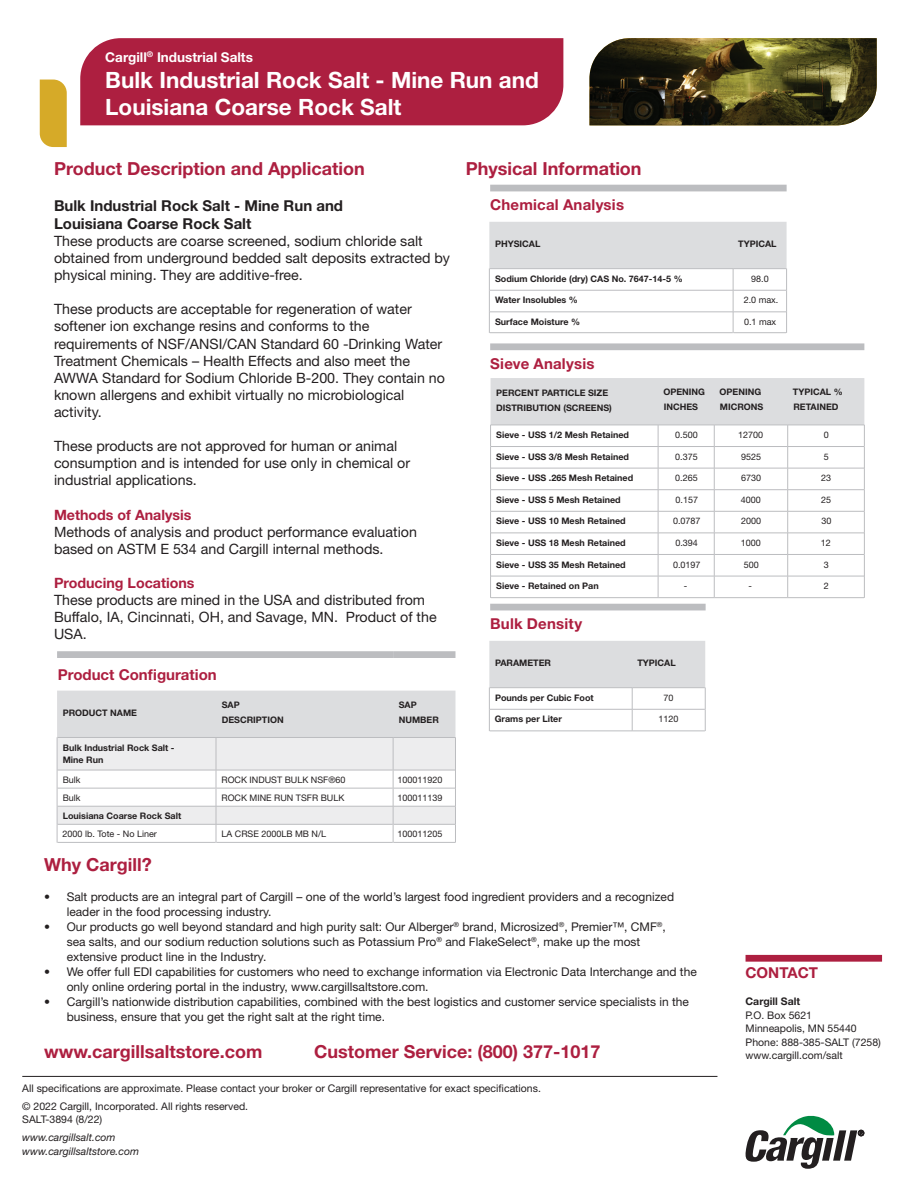
<style>
.page{position:relative;width:918px;height:1188px;background:#fff}
.page>*{position:absolute;margin:0;border:0;box-sizing:border-box;transform-origin:0 0}
.t1{font:700 22.5px/27px "Helvetica Neue LT Std";color:#fff}
.t2{font:700 18px "Helvetica Neue LT Std";color:#ad1f40}
.t3{font:700 15px "Helvetica Neue LT Std";letter-spacing:.01em;color:#ad1f40}
.t4{font:700 15px/18px "Helvetica Neue LT Std";color:#231f20}
.t5{font:14.25px/17.1px "Helvetica Neue LT Std";color:#231f20}
.t6{font:700 14.25px "Helvetica Neue LT Std";color:#ad1f40}
.t7{font:700 13.5px "Helvetica Neue LT Std";color:#fff}
.t8{font:12px/15px "Helvetica Neue LT Std";color:#231f20}
.t9{font:10.5px/13.5px "Helvetica Neue LT Std";color:#231f20}
.t10{font:italic 10.5px/13.5px "Helvetica Neue LT Std";color:#231f20}
.t11{font:700 10.5px "Helvetica Neue LT Std";color:#231f20}
.t12{font:700 9px/15px "Helvetica Neue LT Std";color:#231f20}
.t13{font:9px "Helvetica Neue LT Std";color:#231f20}
</style>
<div class="page">
<div style="left:80px;top:38px;width:483px;height:87px;background:#ad1f40"></div>
<svg style="left:40px;top:80px;width:27px;height:67px;background:#d7ae32"></svg>
<img style="left:589px;top:38px;width:288px;height:87px">
<svg style="left:489px;top:222px;width:298px;height:111px"></svg>
<div style="left:490px;top:185px;width:297px;height:6px;background:#bcbdc0"></div>
<hr style="left:490px;top:731px;width:142px;height:1px;background:#bcbdc0">
<hr style="left:632px;top:731px;width:73px;height:1px;background:#bcbdc0">
<svg style="left:489px;top:641px;width:217px;height:90px"></svg>
<div style="left:490px;top:604px;width:216px;height:6px;background:#bcbdc0"></div>
<hr style="left:22px;top:1076px;width:695px;height:1px;background:#231f20">
<svg style="left:745px;top:1115px;width:119px;height:54px"></svg>
<svg style="left:57px;top:691px;width:399px;height:152px"></svg>
<div style="left:57px;top:651px;width:159px;height:7px;background:#bcbdc0"></div>
<div style="left:216px;top:651px;width:177px;height:7px;background:#bcbdc0"></div>
<div style="left:393px;top:651px;width:62px;height:7px;background:#bcbdc0"></div>
<div style="left:746px;top:955px;width:136px;height:7px;background:#ad1f40"></div>
<svg style="left:490px;top:378px;width:375px;height:220px"></svg>
<div style="left:490px;top:343px;width:374px;height:7px;background:#bcbdc0"></div>
<p class="t7" style="left:105px;top:48px;width:149px">Cargill<sup>®</sup> Industrial Salts</p>
<h1 class="t1" style="left:105px;top:66px;width:435px">Bulk Industrial Rock Salt - Mine Run and<br>Louisiana Coarse Rock Salt</h1>
<p class="t2" style="left:54px;top:157px;width:312px">Product Description and Application</p>
<p class="t4" style="left:54px;top:196px;width:291px">Bulk Industrial Rock Salt - Mine Run and<br>Louisiana Coarse Rock Salt</p>
<p class="t5" style="left:54px;top:232px;width:398px">These products are coarse screened, sodium chloride salt obtained from underground bedded salt deposits extracted by physical mining. They are additive-free.</p>
<p class="t5" style="left:54px;top:301px;width:393px">These products are acceptable for regeneration of water softener ion exchange resins and conforms to the requirements of NSF/ANSI/CAN Standard 60 -Drinking Water Treatment Chemicals – Health Effects and also meet the AWWA Standard for Sodium Chloride B-200. They contain no known allergens and exhibit virtually no microbiological activity.</p>
<p class="t5" style="left:54px;top:437px;width:358px">These products are not approved for human or animal consumption and is intended for use only in chemical or industrial applications.</p>
<p class="t6" style="left:54px;top:506px;width:139px">Methods of Analysis</p>
<p class="t5" style="left:54px;top:523px;width:364px">Methods of analysis and product performance evaluation based on ASTM E 534 and Cargill internal methods.</p>
<p class="t6" style="left:54px;top:574px;width:142px">Producing Locations</p>
<p class="t5" style="left:54px;top:591px;width:384px">These products are mined in the USA and distributed from<br>Buffalo, IA, Cincinnati, OH, and Savage, MN. Product of the<br>USA.</p>
<p class="t3" style="left:58px;top:665px;width:160px">Product Configuration</p>
<p class="t12" style="left:63px;top:705px;width:76px">PRODUCT NAME</p>
<p class="t12" style="left:222px;top:697px;width:63px">SAP<br>DESCRIPTION</p>
<p class="t12" style="left:399px;top:697px;width:42px">SAP<br>NUMBER</p>
<p class="t12" style="left:63px;top:741px;width:113px;line-height:12px">Bulk Industrial Rock Salt -<br>Mine Run</p>
<p class="t13" style="left:63px;top:775px;width:19px">Bulk</p>
<p class="t13" style="left:222px;top:775px;width:126px">ROCK INDUST BULK NSF®60</p>
<p class="t13" style="left:398px;top:775px;width:47px">100011920</p>
<p class="t13" style="left:63px;top:793px;width:19px">Bulk</p>
<p class="t13" style="left:222px;top:793px;width:124px">ROCK MINE RUN TSFR BULK</p>
<p class="t13" style="left:398px;top:793px;width:47px">100011139</p>
<p class="t12" style="left:63px;top:808px;width:120px">Louisiana Coarse Rock Salt</p>
<p class="t13" style="left:63px;top:829px;width:96px">2000 lb. Tote - No Liner</p>
<p class="t13" style="left:222px;top:829px;width:106px">LA CRSE 2000LB MB N/L</p>
<p class="t13" style="left:398px;top:829px;width:47px">100011205</p>
<p class="t2" style="left:466px;top:157px;width:177px">Physical Information</p>
<p class="t3" style="left:490px;top:195px;width:135px">Chemical Analysis</p>
<p class="t12" style="left:495px;top:236px;width:47px">PHYSICAL</p>
<p class="t12" style="left:738px;top:236px;width:40px">TYPICAL</p>
<p class="t12" style="left:495px;top:271px;width:189px">Sodium Chloride (dry) CAS No. 7647-14-5 %</p>
<p class="t13" style="left:751px;top:273px;width:19px">98.0</p>
<p class="t12" style="left:495px;top:293px;width:84px">Water Insolubles %</p>
<p class="t13" style="left:744px;top:295px;width:36px">2.0 max.</p>
<p class="t12" style="left:495px;top:314px;width:87px">Surface Moisture %</p>
<p class="t13" style="left:744px;top:316px;width:34px">0.1 max</p>
<p class="t3" style="left:490px;top:354px;width:106px">Sieve Analysis</p>
<p class="t12" style="left:496px;top:385px;width:117px">PERCENT PARTICLE SIZE<br>DISTRIBUTION (SCREENS)</p>
<p class="t12" style="left:663px;top:385px;width:43px">OPENING<br>INCHES</p>
<p class="t12" style="left:720px;top:385px;width:45px">OPENING<br>MICRONS</p>
<p class="t12" style="left:793px;top:385px;width:51px">TYPICAL %<br>RETAINED</p>
<p class="t12" style="left:496px;top:427px;width:134px">Sieve - USS 1/2 Mesh Retained</p>
<p class="t13" style="left:675px;top:430px;width:24px">0.500</p>
<p class="t13" style="left:738px;top:430px;width:27px">12700</p>
<p class="t13" style="left:824px;top:430px;width:7px">0</p>
<p class="t12" style="left:496px;top:449px;width:134px">Sieve - USS 3/8 Mesh Retained</p>
<p class="t13" style="left:675px;top:451px;width:24px">0.375</p>
<p class="t13" style="left:741px;top:451px;width:22px">9525</p>
<p class="t13" style="left:824px;top:451px;width:7px">5</p>
<p class="t12" style="left:496px;top:470px;width:139px">Sieve - USS .265 Mesh Retained</p>
<p class="t13" style="left:675px;top:473px;width:24px">0.265</p>
<p class="t13" style="left:741px;top:473px;width:22px">6730</p>
<p class="t13" style="left:821px;top:473px;width:12px">23</p>
<p class="t12" style="left:496px;top:492px;width:126px">Sieve - USS 5 Mesh Retained</p>
<p class="t13" style="left:676px;top:494px;width:24px">0.157</p>
<p class="t13" style="left:741px;top:494px;width:22px">4000</p>
<p class="t13" style="left:821px;top:494px;width:12px">25</p>
<p class="t12" style="left:496px;top:514px;width:131px">Sieve - USS 10 Mesh Retained</p>
<p class="t13" style="left:673px;top:516px;width:29px">0.0787</p>
<p class="t13" style="left:741px;top:516px;width:22px">2000</p>
<p class="t13" style="left:821px;top:516px;width:12px">30</p>
<p class="t12" style="left:496px;top:535px;width:131px">Sieve - USS 18 Mesh Retained</p>
<p class="t13" style="left:675px;top:537px;width:24px">0.394</p>
<p class="t13" style="left:741px;top:537px;width:22px">1000</p>
<p class="t13" style="left:821px;top:537px;width:12px">12</p>
<p class="t12" style="left:496px;top:557px;width:131px">Sieve - USS 35 Mesh Retained</p>
<p class="t13" style="left:673px;top:559px;width:29px">0.0197</p>
<p class="t13" style="left:744px;top:559px;width:17px">500</p>
<p class="t13" style="left:824px;top:559px;width:7px">3</p>
<p class="t12" style="left:496px;top:578px;width:104px">Sieve - Retained on Pan</p>
<p class="t13" style="left:684px;top:581px;width:5px">-</p>
<p class="t13" style="left:748px;top:581px;width:5px">-</p>
<p class="t13" style="left:824px;top:581px;width:7px">2</p>
<p class="t3" style="left:490px;top:614px;width:93px">Bulk Density</p>
<p class="t12" style="left:495px;top:655px;width:57px">PARAMETER</p>
<p class="t12" style="left:637px;top:655px;width:40px">TYPICAL</p>
<p class="t12" style="left:495px;top:690px;width:100px">Pounds per Cubic Foot</p>
<p class="t13" style="left:664px;top:692px;width:12px">70</p>
<p class="t12" style="left:495px;top:712px;width:69px">Grams per Liter</p>
<p class="t13" style="left:658px;top:714px;width:22px">1120</p>
<p class="t2" style="left:44px;top:854px;width:109px">Why Cargill?</p>
<p class="t8" style="left:67px;top:890px;width:609px;text-indent:-23px">• Salt products are an integral part of Cargill – one of the world’s largest food ingredient providers and a recognized leader in the food processing industry.</p>
<p class="t8" style="left:67px;top:920px;width:601px;text-indent:-23px">• Our products go well beyond standard and high purity salt: Our Alberger<sup>®</sup> brand, Microsized<sup>®</sup>, Premier™, CMF<sup>®</sup>, sea salts, and our sodium reduction solutions such as Potassium Pro<sup>®</sup> and FlakeSelect<sup>®</sup>, make up the most extensive product line in the Industry.</p>
<p class="t8" style="left:67px;top:965px;width:632px;text-indent:-22px">• We offer full EDI capabilities for customers who need to exchange information via Electronic Data Interchange and the only online ordering portal in the industry, www.cargillsaltstore.com.</p>
<p class="t8" style="left:67px;top:995px;width:624px;text-indent:-22px">• Cargill’s nationwide distribution capabilities, combined with the best logistics and customer service specialists in the business, ensure that you get the right salt at the right time.</p>
<p class="t2" style="left:44px;top:1041px;width:220px">www.cargillsaltstore.com</p>
<p class="t2" style="left:314px;top:1041px;width:288px">Customer Service: (800) 377-1017</p>
<p class="t9" style="left:22px;top:1079px;width:520px;line-height:18px">All specifications are approximate. Please contact your broker or Cargill representative for exact specifications. © 2022 Cargill, Incorporated. All rights reserved.</p>
<p class="t9" style="left:22px;top:1113px;width:81px">SALT-3894 (8/22)</p>
<p class="t10" style="left:22px;top:1131px;width:118px">www.cargillsalt.com www.cargillsaltstore.com</p>
<p class="t3" style="left:746px;top:964px;width:74px">CONTACT</p>
<p class="t11" style="left:746px;top:995px;width:56px">Cargill Salt</p>
<p class="t9" style="left:746px;top:1008px;width:137px">P.O. Box 5621<br>Minneapolis, MN 55440<br>Phone: 888-385-SALT (7258) www.cargill.com/salt</p>
</div>
